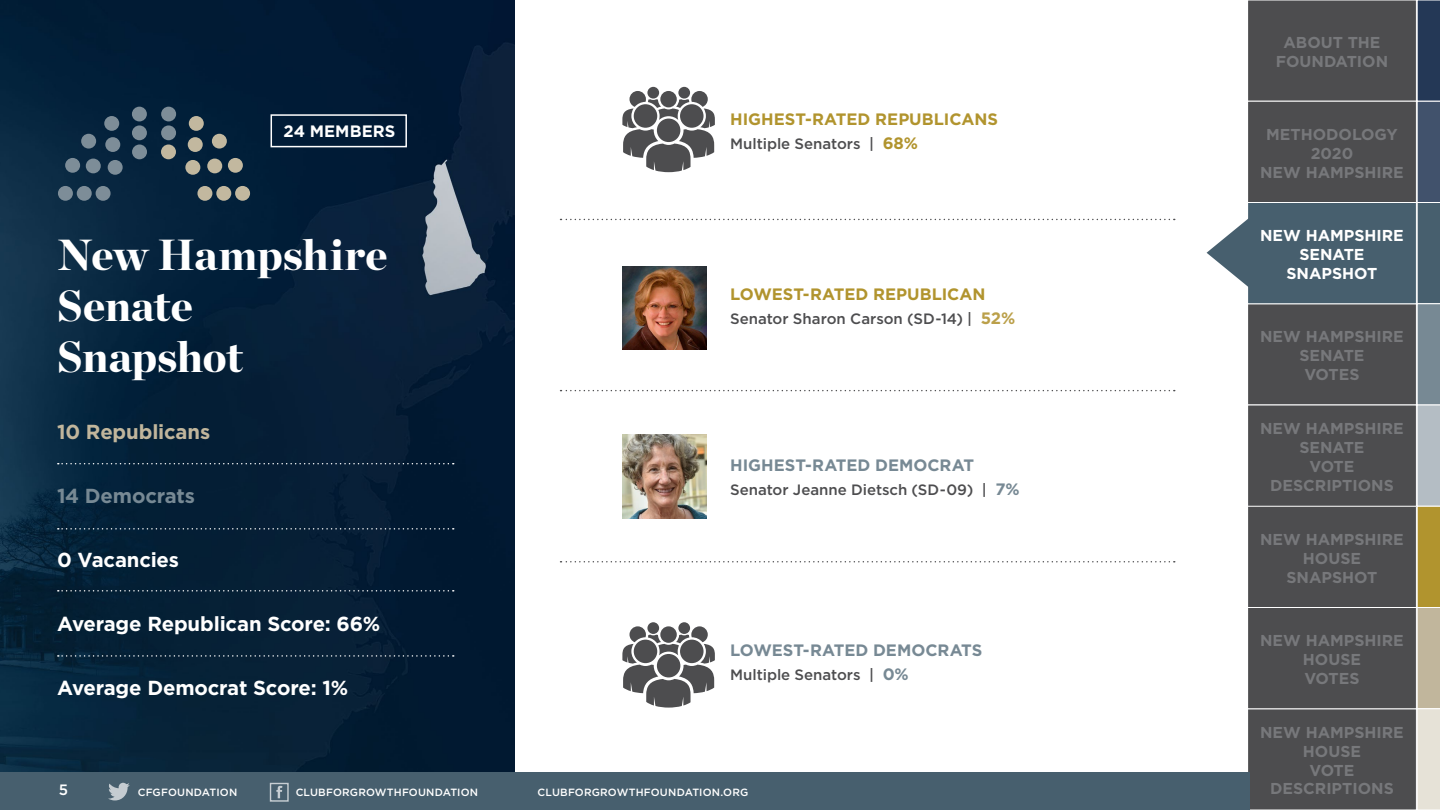
<style>
.page{position:relative;width:1440px;height:810px;background:#fff}
.page>*{position:absolute;margin:0;border:0;box-sizing:border-box;transform-origin:0 0}
.t1{font:900 43.5px/51px "Chronicle Display";letter-spacing:-.005em;color:#fff}
.t2{font:700 20.25px "Gotham HTF";letter-spacing:-.01em;color:#fff}
.t3{font:700 20.25px "Gotham HTF";letter-spacing:-.005em;color:#c1b69c}
.t4{font:700 20.25px "Gotham HTF";letter-spacing:-.01em;color:#778994}
.t5{font:700 16.5px "Gotham HTF";color:#b1942e}
.t6{font:700 16.5px "Gotham HTF";color:#778994}
.t7{font:700 16.5px "Gotham HTF";letter-spacing:.005em;color:#fff}
.t8{font:700 15.75px/18.9px "Gotham HTF";color:#77787b;text-align:center}
.t9{font:700 15.75px/18.9px "Gotham HTF";color:#fff;text-align:center}
.t10{font:500 15px "Gotham HTF";color:#4d4d4f}
.t11{font:500 15px "Gotham HTF";color:#fff}
.t12{font:500 10.5px "Gotham HTF";letter-spacing:.015em;color:#fff}
.s1{font-weight:700;font-size:16.5px;color:#b1942e}
.s2{font-weight:700;font-size:16.5px;color:#bba04a}
.s3{font-weight:700;font-size:16.5px;color:#778994}
</style>
<div class="page">
<div style="left:1248px;top:709px;width:168px;height:101px;background:#4d4d4f"></div>
<div style="left:1247px;top:708px;width:170px;height:102px;border:1px solid #fff"></div>
<div style="left:1248px;top:608px;width:168px;height:101px;background:#4d4d4f"></div>
<div style="left:1247px;top:607px;width:170px;height:102px;border:1px solid #fff"></div>
<div style="left:1248px;top:506px;width:168px;height:102px;background:#4d4d4f"></div>
<div style="left:1247px;top:506px;width:170px;height:102px;border:1px solid #fff"></div>
<div style="left:1248px;top:304px;width:168px;height:101px;background:#4d4d4f"></div>
<div style="left:1247px;top:303px;width:170px;height:102px;border:1px solid #fff"></div>
<div style="left:1248px;top:0;width:168px;height:101px;background:#4d4d4f"></div>
<div style="left:1247px;top:0;width:170px;height:102px;border:1px solid #fff"></div>
<div style="left:1248px;top:405px;width:168px;height:101px;background:#4d4d4f"></div>
<div style="left:1247px;top:405px;width:170px;height:102px;border:1px solid #fff"></div>
<div style="left:1248px;top:101px;width:168px;height:101px;background:#4d4d4f"></div>
<div style="left:1247px;top:101px;width:170px;height:102px;border:1px solid #fff"></div>
<div style="left:1248px;top:202px;width:168px;height:102px;background:#475f6e"></div>
<div style="left:1247px;top:202px;width:170px;height:102px;border:1px solid #fff"></div>
<svg style="left:1207px;top:213px;width:42px;height:80px"></svg>
<svg style="left:1417px;top:0;width:23px;height:810px;background:#8b908a"></svg>
<img style="left:0;top:0;width:515px;height:773px">
<div style="left:0;top:773px;width:1249px;height:37px;background:#475f6e"></div>
<svg style="left:58px;top:463px;width:396px;height:1px"></svg>
<svg style="left:58px;top:528px;width:396px;height:2px"></svg>
<svg style="left:58px;top:590px;width:396px;height:2px"></svg>
<svg style="left:58px;top:655px;width:396px;height:2px"></svg>
<img style="left:622px;top:266px;width:85px;height:84px">
<img style="left:622px;top:434px;width:85px;height:84px">
<svg style="left:561px;top:219px;width:614px;height:1px"></svg>
<svg style="left:561px;top:390px;width:614px;height:1px"></svg>
<svg style="left:561px;top:561px;width:614px;height:1px"></svg>
<svg style="left:108px;top:783px;width:22px;height:17px"></svg>
<svg style="left:276px;top:786px;width:6px;height:12px"></svg>
<div style="left:270px;top:783px;width:19px;height:19px;border:1px solid #fff"></div>
<div style="left:271px;top:114px;width:136px;height:33px;border:2px solid #fff"></div>
<svg style="left:622px;top:87px;width:93px;height:85px"></svg>
<svg style="left:622px;top:622px;width:93px;height:86px"></svg>
<div style="left:58px;top:186px;width:15px;height:15px;background:#7d8d98;border-radius:50%"></div>
<div style="left:77px;top:186px;width:15px;height:15px;background:#7d8d98;border-radius:50%"></div>
<div style="left:96px;top:186px;width:15px;height:15px;background:#7d8d98;border-radius:50%"></div>
<div style="left:65px;top:158px;width:15px;height:15px;background:#7d8d98;border-radius:50%"></div>
<div style="left:86px;top:159px;width:15px;height:14px;background:#7d8d98;border-radius:50%"></div>
<div style="left:108px;top:160px;width:15px;height:15px;background:#7d8d98;border-radius:50%"></div>
<div style="left:81px;top:134px;width:15px;height:15px;background:#7d8d98;border-radius:50%"></div>
<div style="left:105px;top:137px;width:15px;height:15px;background:#7d8d98;border-radius:50%"></div>
<div style="left:132px;top:125px;width:15px;height:15px;background:#7d8d98;border-radius:50%"></div>
<div style="left:161px;top:107px;width:15px;height:14px;background:#7d8d98;border-radius:50%"></div>
<div style="left:161px;top:125px;width:15px;height:15px;background:#7d8d98;border-radius:50%"></div>
<div style="left:132px;top:107px;width:15px;height:14px;background:#7d8d98;border-radius:50%"></div>
<div style="left:104px;top:116px;width:15px;height:15px;background:#7d8d98;border-radius:50%"></div>
<div style="left:132px;top:145px;width:15px;height:14px;background:#7d8d98;border-radius:50%"></div>
<div style="left:161px;top:145px;width:15px;height:14px;background:#c2b89f;border-radius:50%"></div>
<div style="left:189px;top:116px;width:15px;height:15px;background:#c2b89f;border-radius:50%"></div>
<div style="left:188px;top:137px;width:15px;height:15px;background:#c2b89f;border-radius:50%"></div>
<div style="left:212px;top:134px;width:15px;height:15px;background:#c2b89f;border-radius:50%"></div>
<div style="left:185px;top:160px;width:15px;height:15px;background:#c2b89f;border-radius:50%"></div>
<div style="left:207px;top:159px;width:15px;height:14px;background:#c2b89f;border-radius:50%"></div>
<div style="left:228px;top:158px;width:15px;height:15px;background:#c2b89f;border-radius:50%"></div>
<div style="left:197px;top:186px;width:15px;height:15px;background:#c2b89f;border-radius:50%"></div>
<div style="left:216px;top:186px;width:15px;height:15px;background:#c2b89f;border-radius:50%"></div>
<div style="left:235px;top:186px;width:15px;height:15px;background:#c2b89f;border-radius:50%"></div>
<p class="t7" style="left:284px;top:122px;width:113px">24 MEMBERS</p>
<h1 class="t1" style="left:57px;top:226px;width:332px">New Hampshire</h1>
<h1 class="t1" style="left:57px;top:277px;width:188px">Senate<br>Snapshot</h1>
<p class="t3" style="left:57px;top:420px;width:155px">10 Republicans</p>
<p class="t4" style="left:57px;top:484px;width:140px">14 Democrats</p>
<p class="t2" style="left:57px;top:548px;width:123px">0 Vacancies</p>
<p class="t2" style="left:57px;top:612px;width:325px">Average Republican Score: 66%</p>
<p class="t2" style="left:57px;top:676px;width:293px">Average Democrat Score: 1%</p>
<p class="t5" style="left:730px;top:110px;width:269px">HIGHEST-RATED REPUBLICANS</p>
<p class="t10" style="left:730px;top:135px;width:189px">Multiple Senators | <span class="s1">68%</span></p>
<p class="t5" style="left:730px;top:284px;width:257px">LOWEST-RATED REPUBLICAN</p>
<p class="t10" style="left:730px;top:310px;width:287px">Senator Sharon Carson (SD-14) | <span class="s2">52%</span></p>
<p class="t6" style="left:730px;top:455px;width:245px">HIGHEST-RATED DEMOCRAT</p>
<p class="t10" style="left:730px;top:481px;width:291px">Senator Jeanne Dietsch (SD-09) | <span class="s3">7%</span></p>
<p class="t6" style="left:730px;top:641px;width:254px">LOWEST-RATED DEMOCRATS</p>
<p class="t10" style="left:730px;top:666px;width:180px">Multiple Senators | <span class="s3">0%</span></p>
<p class="t11" style="left:59px;top:781px;width:11px">5</p>
<p class="t12" style="left:138px;top:786px;width:101px">CFGFOUNDATION</p>
<p class="t12" style="left:296px;top:786px;width:184px">CLUBFORGROWTHFOUNDATION</p>
<p class="t12" style="left:538px;top:786px;width:212px">CLUBFORGROWTHFOUNDATION.ORG</p>
<p class="t8" style="left:1276px;top:32px;width:114px">ABOUT THE<br>FOUNDATION</p>
<p class="t8" style="left:1260px;top:124px;width:145px">METHODOLOGY<br>2020<br>NEW HAMPSHIRE</p>
<p class="t9" style="left:1260px;top:225px;width:145px">NEW HAMPSHIRE<br>SENATE</p>
<p class="t9" style="left:1287px;top:263px;width:92px">SNAPSHOT</p>
<p class="t8" style="left:1260px;top:327px;width:145px">NEW HAMPSHIRE<br>SENATE<br>VOTES</p>
<p class="t8" style="left:1260px;top:418px;width:145px">NEW HAMPSHIRE<br>SENATE<br>VOTE<br>DESCRIPTIONS</p>
<p class="t8" style="left:1260px;top:529px;width:145px">NEW HAMPSHIRE<br>HOUSE<br>SNAPSHOT</p>
<p class="t8" style="left:1260px;top:630px;width:145px">NEW HAMPSHIRE<br>HOUSE<br>VOTES</p>
<p class="t8" style="left:1260px;top:722px;width:145px">NEW HAMPSHIRE<br>HOUSE<br>VOTE<br>DESCRIPTIONS</p>
</div>
